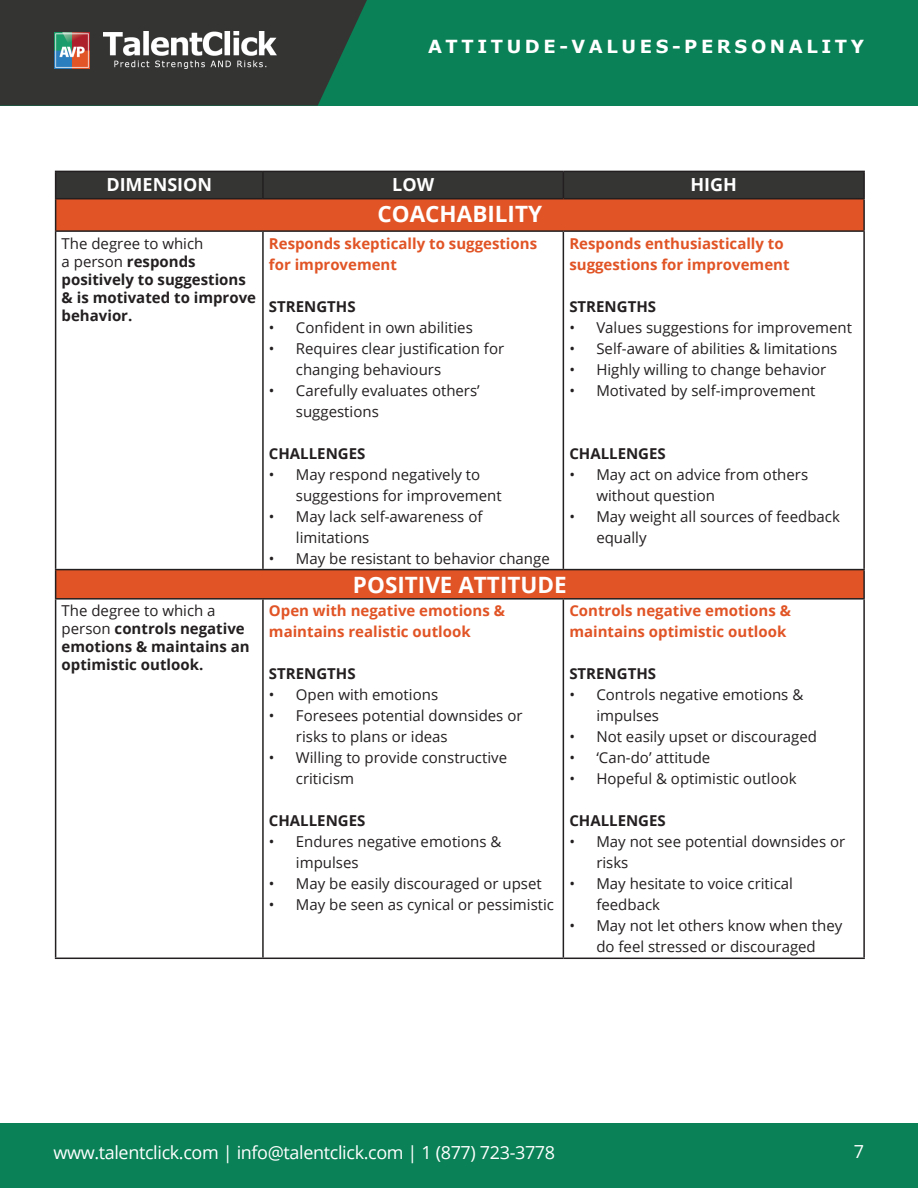
<style>
.page{position:relative;width:918px;height:1188px;background:#fff}
.page>*{position:absolute;margin:0;border:0;box-sizing:border-box;transform-origin:0 0}
.t1{font:700 22.5px "Open Sans";color:#fff}
.t2{font:18px "Open Sans";letter-spacing:-.02em;color:#fff}
.t3{font:700 18px "Verdana";letter-spacing:.2em;color:#fff}
.t4{font:700 18px "Open Sans";color:#fff}
.t5{font:15px/21px "Open Sans";color:#231f20}
.t6{font:700 15px/18px "Open Sans";color:#231f20}
.t7{font:700 15px/21px "Open Sans";color:#e15425}
.s1{font-weight:400}
</style>
<div class="page">
<div style="left:0;top:0;width:918px;height:106px;background:#0a8157"></div>
<svg style="left:0;top:0;width:367px;height:106px;background:#303a36"></svg>
<div style="left:0;top:1123px;width:918px;height:65px;background:#0a8157"></div>
<img style="left:103px;top:32px;width:173px;height:36px">
<img style="left:54px;top:32px;width:36px;height:36px">
<div style="left:56px;top:199px;width:808px;height:32px;background:#e15425"></div>
<div style="left:56px;top:570px;width:808px;height:29px;background:#e15425"></div>
<hr style="left:563px;top:171px;width:302px;height:1px;background:#231f20">
<div style="left:55px;top:171px;width:808px;height:27px;background:#353534"></div>
<hr style="left:863px;top:172px;width:2px;height:26px;background:#231f20">
<hr style="left:55px;top:198px;width:208px;height:1px;background:#231f20">
<hr style="left:55px;top:199px;width:1px;height:31px;background:#231f20">
<hr style="left:263px;top:198px;width:300px;height:1px;background:#231f20">
<hr style="left:563px;top:198px;width:302px;height:1px;background:#231f20">
<hr style="left:863px;top:199px;width:2px;height:31px;background:#231f20">
<hr style="left:55px;top:230px;width:208px;height:2px;background:#231f20">
<hr style="left:55px;top:232px;width:1px;height:337px;background:#231f20">
<hr style="left:263px;top:230px;width:300px;height:2px;background:#231f20">
<hr style="left:262px;top:232px;width:2px;height:337px;background:#231f20">
<hr style="left:563px;top:230px;width:302px;height:2px;background:#231f20">
<hr style="left:563px;top:232px;width:1px;height:337px;background:#231f20">
<hr style="left:863px;top:232px;width:2px;height:337px;background:#231f20">
<hr style="left:55px;top:569px;width:208px;height:1px;background:#231f20">
<svg style="left:55px;top:570px;width:1px;height:28px"></svg>
<hr style="left:263px;top:569px;width:300px;height:1px;background:#231f20">
<hr style="left:563px;top:569px;width:302px;height:1px;background:#231f20">
<hr style="left:863px;top:570px;width:2px;height:28px;background:#231f20">
<hr style="left:55px;top:598px;width:208px;height:2px;background:#231f20">
<hr style="left:55px;top:600px;width:1px;height:358px;background:#231f20">
<hr style="left:263px;top:598px;width:300px;height:2px;background:#231f20">
<hr style="left:262px;top:600px;width:2px;height:358px;background:#231f20">
<hr style="left:563px;top:598px;width:302px;height:2px;background:#231f20">
<hr style="left:563px;top:600px;width:1px;height:358px;background:#231f20">
<hr style="left:863px;top:600px;width:2px;height:358px;background:#231f20">
<hr style="left:55px;top:958px;width:208px;height:1px;background:#231f20">
<hr style="left:263px;top:958px;width:300px;height:1px;background:#231f20">
<hr style="left:563px;top:958px;width:302px;height:1px;background:#231f20">
<p class="t3" style="left:428px;top:35px;width:437px">ATTITUDE-VALUES-PERSONALITY</p>
<p class="t4" style="left:106px;top:172px;width:107px">DIMENSION</p>
<p class="t4" style="left:392px;top:172px;width:43px">LOW</p>
<p class="t4" style="left:690px;top:172px;width:48px">HIGH</p>
<p class="t1" style="left:378px;top:198px;width:166px">COACHABILITY</p>
<p class="t6" style="left:62px;top:234px;width:196px"><span class="s1">The degree to which<br>a person</span> responds positively to suggestions &amp; is motivated to improve behavior.</p>
<p class="t7" style="left:269px;top:232px;width:270px">Responds skeptically to suggestions for improvement</p>
<p class="t7" style="left:569px;top:232px;width:222px">Responds enthusiastically to suggestions for improvement</p>
<p class="t6" style="left:569px;top:297px;width:88px">STRENGTHS</p>
<p class="t5" style="left:569px;top:316px;width:284px">• Values suggestions for improvement</p>
<p class="t5" style="left:569px;top:337px;width:270px">• Self-aware of abilities &amp; limitations</p>
<p class="t5" style="left:569px;top:358px;width:259px">• Highly willing to change behavior</p>
<p class="t5" style="left:569px;top:379px;width:248px">• Motivated by self-improvement</p>
<p class="t6" style="left:269px;top:297px;width:88px">STRENGTHS</p>
<p class="t5" style="left:269px;top:316px;width:205px">• Confident in own abilities</p>
<p class="t5" style="left:296px;top:337px;width:210px;text-indent:-27px">• Requires clear justification for changing behaviours</p>
<p class="t5" style="left:296px;top:379px;width:185px;text-indent:-27px">• Carefully evaluates others’ suggestions</p>
<p class="t6" style="left:269px;top:444px;width:98px">CHALLENGES</p>
<p class="t5" style="left:296px;top:463px;width:207px;text-indent:-27px">• May respond negatively to suggestions for improvement</p>
<p class="t5" style="left:296px;top:505px;width:188px;text-indent:-27px">• May lack self-awareness of limitations</p>
<p class="t5" style="left:269px;top:547px;width:282px">• May be resistant to behavior change</p>
<p class="t6" style="left:569px;top:444px;width:98px">CHALLENGES</p>
<p class="t5" style="left:596px;top:463px;width:213px;text-indent:-27px">• May act on advice from others without question</p>
<p class="t5" style="left:596px;top:505px;width:245px;text-indent:-27px">• May weight all sources of feedback equally</p>
<p class="t1" style="left:353px;top:569px;width:215px">POSITIVE ATTITUDE</p>
<p class="t6" style="left:62px;top:601px;width:190px"><span class="s1">The degree to which a person</span> controls negative emotions &amp; maintains an optimistic outlook.</p>
<p class="t7" style="left:269px;top:600px;width:238px">Open with negative emotions &amp; maintains realistic outlook</p>
<p class="t6" style="left:269px;top:664px;width:88px">STRENGTHS</p>
<p class="t5" style="left:269px;top:684px;width:171px">• Open with emotions</p>
<p class="t5" style="left:296px;top:705px;width:228px;text-indent:-27px">• Foresees potential downsides or risks to plans or ideas</p>
<p class="t5" style="left:296px;top:747px;width:213px;text-indent:-27px">• Willing to provide constructive criticism</p>
<p class="t6" style="left:269px;top:811px;width:98px">CHALLENGES</p>
<p class="t5" style="left:296px;top:831px;width:207px;text-indent:-27px">• Endures negative emotions &amp; impulses</p>
<p class="t5" style="left:269px;top:873px;width:274px">• May be easily discouraged or upset</p>
<p class="t5" style="left:269px;top:894px;width:287px">• May be seen as cynical or pessimistic</p>
<p class="t7" style="left:569px;top:600px;width:223px">Controls negative emotions &amp; maintains optimistic outlook</p>
<p class="t6" style="left:569px;top:664px;width:88px">STRENGTHS</p>
<p class="t5" style="left:596px;top:684px;width:208px;text-indent:-27px">• Controls negative emotions &amp; impulses</p>
<p class="t5" style="left:569px;top:726px;width:249px">• Not easily upset or discouraged</p>
<p class="t5" style="left:569px;top:747px;width:142px">• ‘Can-do’ attitude</p>
<p class="t5" style="left:569px;top:768px;width:229px">• Hopeful &amp; optimistic outlook</p>
<p class="t6" style="left:569px;top:811px;width:98px">CHALLENGES</p>
<p class="t5" style="left:596px;top:831px;width:250px;text-indent:-27px">• May not see potential downsides or risks</p>
<p class="t5" style="left:596px;top:873px;width:198px;text-indent:-27px">• May hesitate to voice critical feedback</p>
<p class="t5" style="left:569px;top:915px;width:274px;text-align:center">• May not let others know when they do feel stressed or discouraged</p>
<p class="t2" style="left:53px;top:1140px;width:503px">www.talentclick.com | info@talentclick.com | 1 (877) 723-3778</p>
<p class="t2" style="left:854px;top:1140px;width:12px">7</p>
</div>
